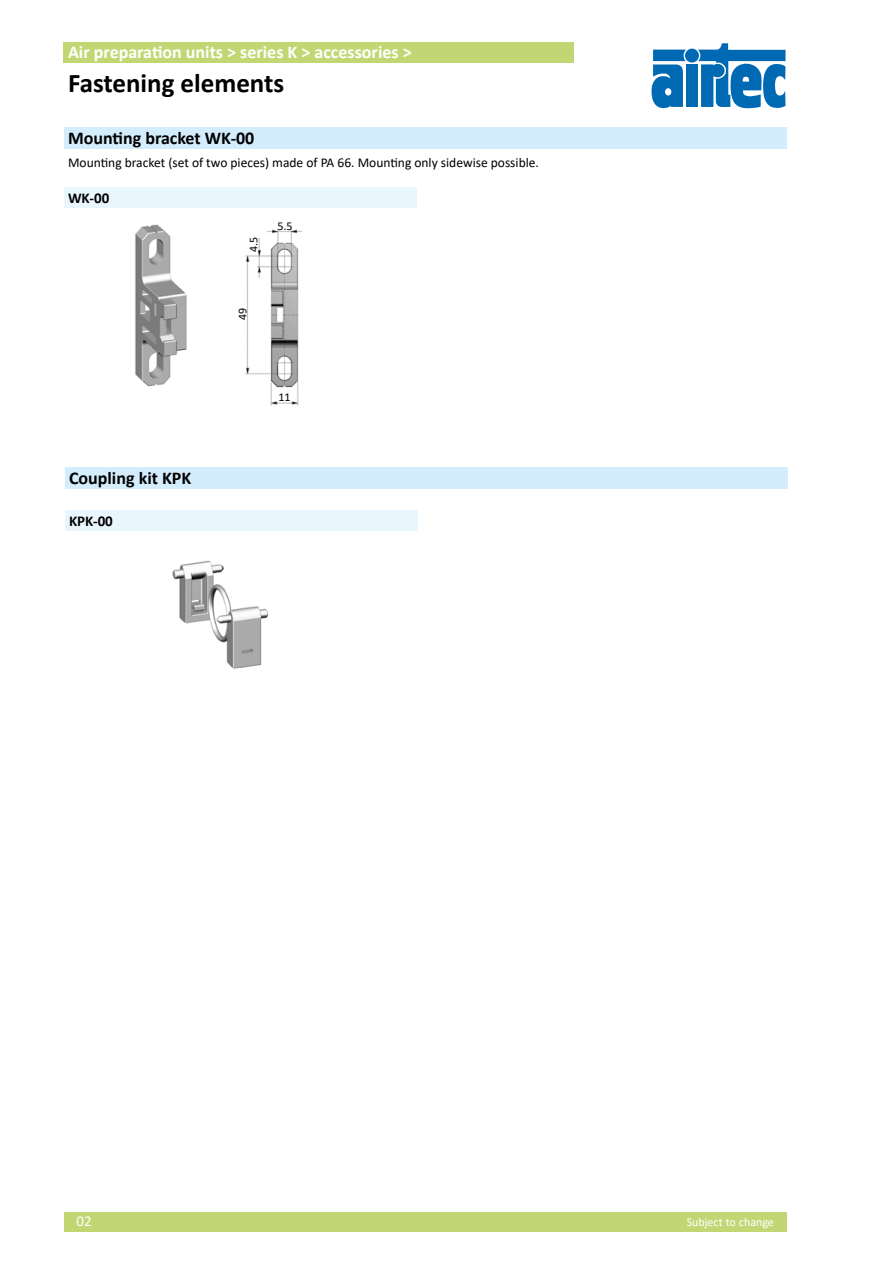
<style>
.page{position:relative;width:893px;height:1263px;background:#fff}
.page>*{position:absolute;margin:0;border:0;box-sizing:border-box;transform-origin:0 0}
.t1{font:700 27px "Calibri";color:#000}
.t2{font:700 18px "Calibri";color:#fff}
.t3{font:700 18px "Calibri";color:#000}
.t4{font:700 15px "Calibri";color:#000}
.t5{font:15px "Calibri";color:#fff}
.t6{font:13.5px "Calibri";color:#000}
.t7{font:12px "Calibri";color:#fff}
.t8{font:12px "Calibri";color:#000}
</style>
<div class="page">
<div style="left:685px;top:49px;width:14px;height:14px;background:#0069b4;border-radius:50%"></div>
<div style="left:686px;top:64px;width:12px;height:43px;background:#0069b4"></div>
<svg style="left:651px;top:50px;width:35px;height:59px"></svg>
<svg style="left:698px;top:43px;width:87px;height:66px"></svg>
<div style="left:64px;top:1212px;width:723px;height:19px;background:#c2d774"></div>
<div style="left:64px;top:43px;width:510px;height:20px;background:#c2d774"></div>
<img style="left:245px;top:229px;width:58px;height:177px">
<div style="left:64px;top:128px;width:723px;height:21px;background:#d4edfc"></div>
<div style="left:64px;top:187px;width:353px;height:20px;background:#eaf6fe"></div>
<div style="left:65px;top:468px;width:723px;height:21px;background:#d4edfc"></div>
<img style="left:172px;top:560px;width:97px;height:109px">
<div style="left:65px;top:510px;width:353px;height:20px;background:#eaf6fe"></div>
<img style="left:135px;top:224px;width:52px;height:163px">
<h2 class="t2" style="left:68px;top:40px;width:345px">Air preparation units &gt; series K &gt; accessories &gt;</h2>
<h1 class="t1" style="left:68px;top:64px;width:218px">Fastening elements</h1>
<h2 class="t3" style="left:68px;top:125px;width:188px">Mounting bracket WK-00</h2>
<p class="t6" style="left:68px;top:154px;width:472px">Mounting bracket (set of two pieces) made of PA 66. Mounting only sidewise possible.</p>
<p class="t4" style="left:68px;top:187px;width:43px">WK-00</p>
<h2 class="t3" style="left:69px;top:466px;width:124px">Coupling kit KPK</h2>
<p class="t4" style="left:69px;top:510px;width:45px">KPK-00</p>
<p class="t8" style="left:245px;top:252px;width:17px;rotate:-90deg">4.5</p>
<p class="t8" style="left:277px;top:217px;width:17px">5.5</p>
<p class="t8" style="left:234px;top:320px;width:14px;rotate:-90deg">49</p>
<p class="t8" style="left:279px;top:389px;width:14px">11</p>
<p class="t5" style="left:77px;top:1211px;width:17px">02</p>
<p class="t7" style="left:687px;top:1214px;width:89px">Subject to change</p>
</div>
